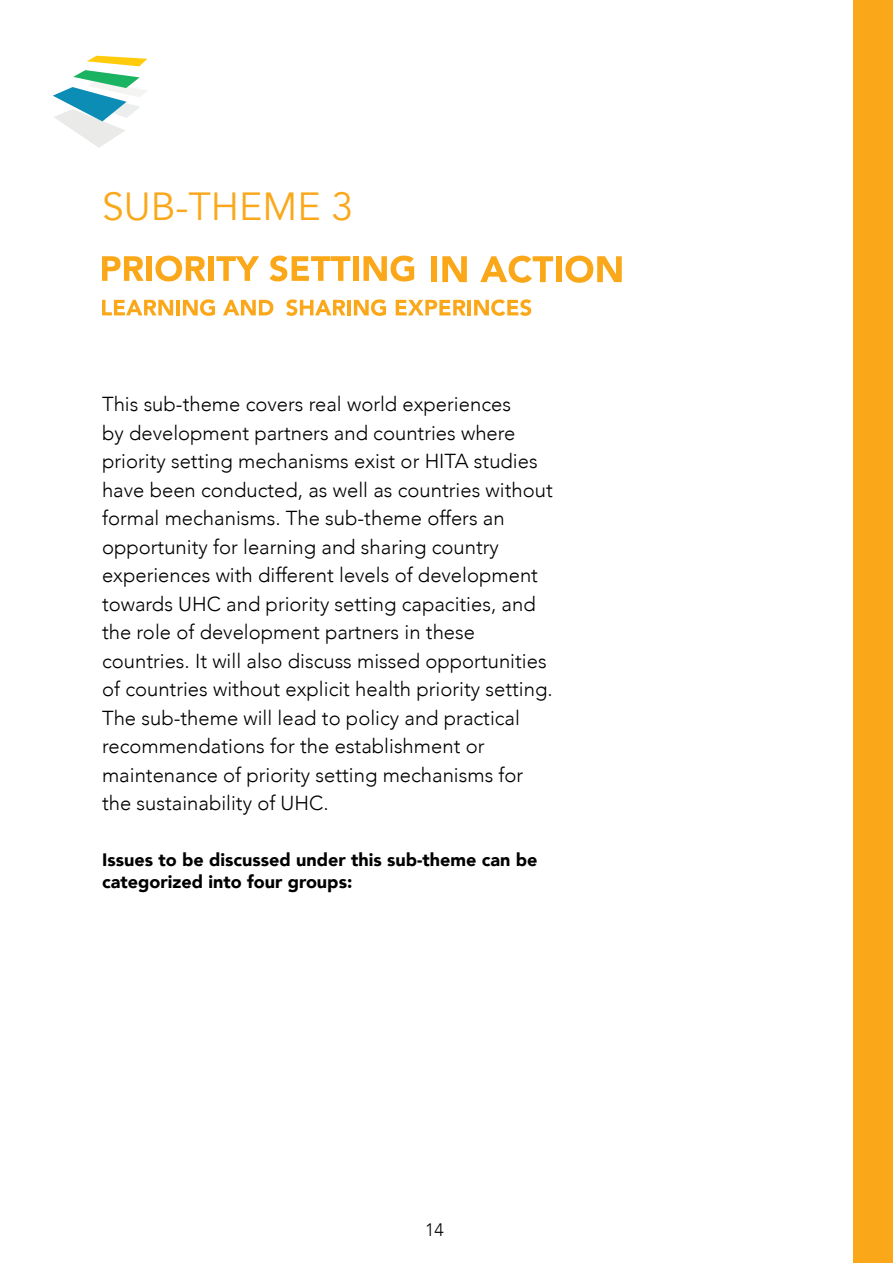
<style>
.page{position:relative;width:893px;height:1263px;background:#fff}
.page>*{position:absolute;margin:0;border:0;box-sizing:border-box;transform-origin:0 0}
.t1{font:39.15px "Avenir";color:#faa81a}
.t2{font:300 20.25px/28.5px "Avenir";color:#000}
.t3{font:900 18px/21.6px "Avenir";color:#000}
.t4{font:300 18px "Avenir";color:#000}
</style>
<div class="page">
<div style="left:853px;top:0;width:40px;height:1263px;background:#faa81a"></div>
<svg style="left:102px;top:256px;width:42px;height:25px"></svg>
<div style="left:146px;top:256px;width:6px;height:25px;background:#faa81a"></div>
<svg style="left:155px;top:256px;width:50px;height:25px"></svg>
<div style="left:208px;top:256px;width:6px;height:25px;background:#faa81a"></div>
<svg style="left:216px;top:256px;width:43px;height:25px"></svg>
<svg style="left:270px;top:256px;width:80px;height:25px"></svg>
<div style="left:353px;top:256px;width:6px;height:25px;background:#faa81a"></div>
<svg style="left:364px;top:256px;width:50px;height:25px"></svg>
<div style="left:431px;top:256px;width:6px;height:26px;background:#faa81a"></div>
<svg style="left:442px;top:256px;width:25px;height:26px"></svg>
<svg style="left:480px;top:256px;width:73px;height:27px"></svg>
<div style="left:556px;top:256px;width:6px;height:26px;background:#faa81a"></div>
<svg style="left:565px;top:256px;width:57px;height:27px"></svg>
<svg style="left:102px;top:300px;width:71px;height:15px"></svg>
<hr style="left:176px;top:300px;width:4px;height:15px;background:#faa81a">
<svg style="left:183px;top:299px;width:32px;height:17px"></svg>
<svg style="left:223px;top:300px;width:50px;height:15px"></svg>
<svg style="left:286px;top:299px;width:60px;height:17px"></svg>
<hr style="left:347px;top:300px;width:4px;height:15px;background:#faa81a">
<svg style="left:354px;top:299px;width:32px;height:17px"></svg>
<svg style="left:396px;top:300px;width:70px;height:15px"></svg>
<hr style="left:467px;top:300px;width:4px;height:15px;background:#faa81a">
<svg style="left:474px;top:299px;width:57px;height:17px"></svg>
<svg style="left:53px;top:56px;width:95px;height:92px"></svg>
<h1 class="t1" style="left:102px;top:183px;width:253px">SUB-THEME 3</h1>
<p class="t2" style="left:102px;top:390px;width:452px">This sub-theme covers real world experiences<br>by development partners and countries where priority setting mechanisms exist or HITA studies have been conducted, as well as countries without formal mechanisms. The sub-theme offers an opportunity for learning and sharing country experiences with different levels of development towards UHC and priority setting capacities, and the role of development partners in these countries. It will also discuss missed opportunities of countries without explicit health priority setting.<br>The sub-theme will lead to policy and practical recommendations for the establishment or maintenance of priority setting mechanisms for the sustainability of UHC.</p>
<p class="t3" style="left:102px;top:849px;width:437px">Issues to be discussed under this sub-theme can be categorized into four groups:</p>
<p class="t4" style="left:425px;top:1219px;width:20px">14</p>
</div>
